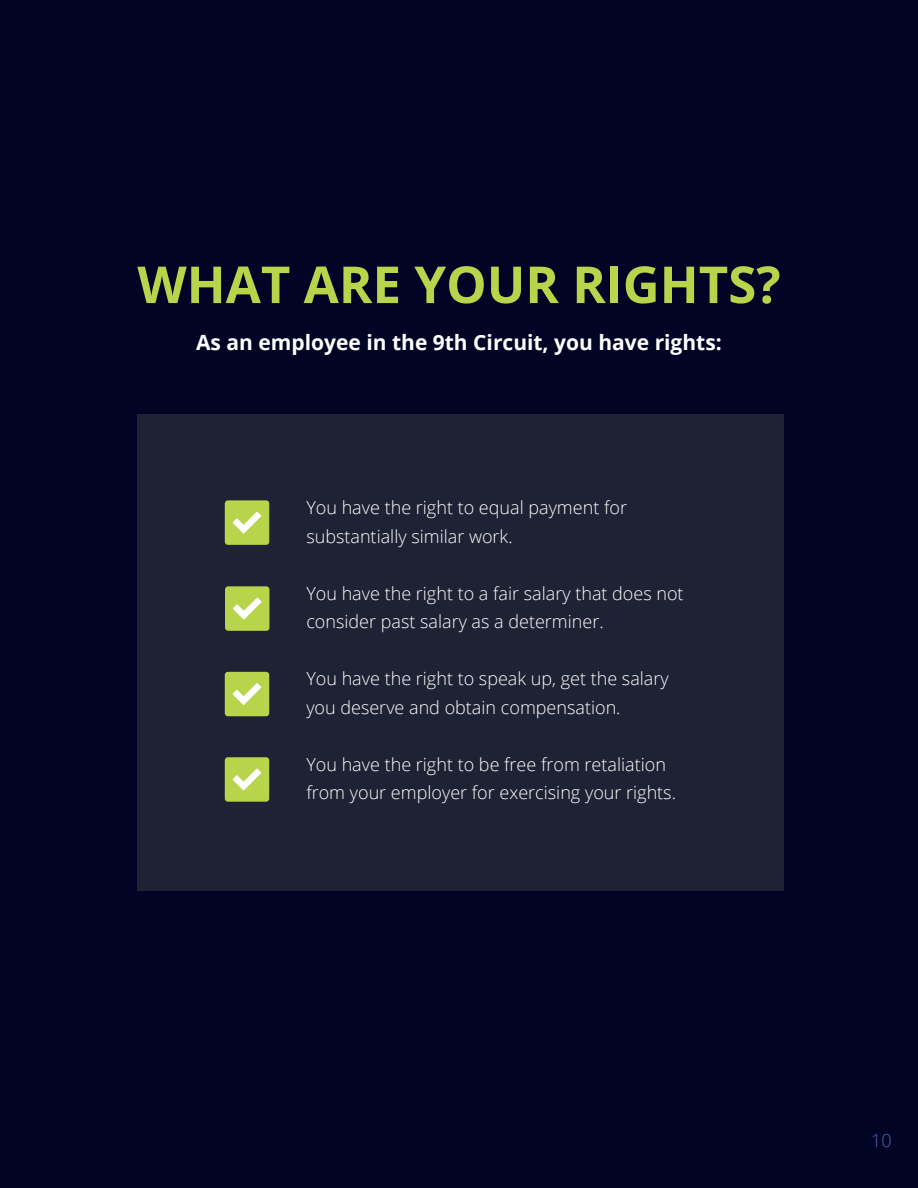
<style>
.page{position:relative;width:918px;height:1188px;background:#010425}
.page>*{position:absolute;margin:0;border:0;box-sizing:border-box;transform-origin:0 0}
.t1{font:700 51px "Open Sans";color:#b7d44b}
.t2{font:700 21px "Open Sans";color:#fff}
.t3{font:300 18px/28.5px "Open Sans";color:#fff}
.t4{font:300 18px "Open Sans";color:#4569ad}
</style>
<div class="page">
<div style="left:137px;top:414px;width:647px;height:477px;background:#1f2235"></div>
<div style="left:225px;top:500px;width:44px;height:45px;background:#b7d44b;border-radius:3px"></div>
<svg style="left:233px;top:512px;width:28px;height:22px"></svg>
<div style="left:225px;top:586px;width:44px;height:45px;background:#b7d44b;border-radius:3px"></div>
<svg style="left:233px;top:598px;width:29px;height:22px"></svg>
<div style="left:225px;top:672px;width:44px;height:44px;background:#b7d44b;border-radius:3px"></div>
<svg style="left:233px;top:683px;width:28px;height:22px"></svg>
<div style="left:225px;top:757px;width:44px;height:45px;background:#b7d44b;border-radius:3px"></div>
<svg style="left:233px;top:768px;width:28px;height:22px"></svg>
<h1 class="t1" style="left:137px;top:249px;width:645px">WHAT ARE YOUR RIGHTS?</h1>
<p class="t2" style="left:196px;top:327px;width:527px">As an employee in the 9th Circuit, you have rights:</p>
<p class="t3" style="left:306px;top:493px;width:322px">You have the right to equal payment for substantially similar work.</p>
<p class="t3" style="left:306px;top:578px;width:379px">You have the right to a fair salary that does not consider past salary as a determiner.</p>
<p class="t3" style="left:306px;top:664px;width:364px">You have the right to speak up, get the salary you deserve and obtain compensation.</p>
<p class="t3" style="left:306px;top:749px;width:371px">You have the right to be free from retaliation from your employer for exercising your rights.</p>
<p class="t4" style="left:871px;top:1129px;width:22px">10</p>
</div>
